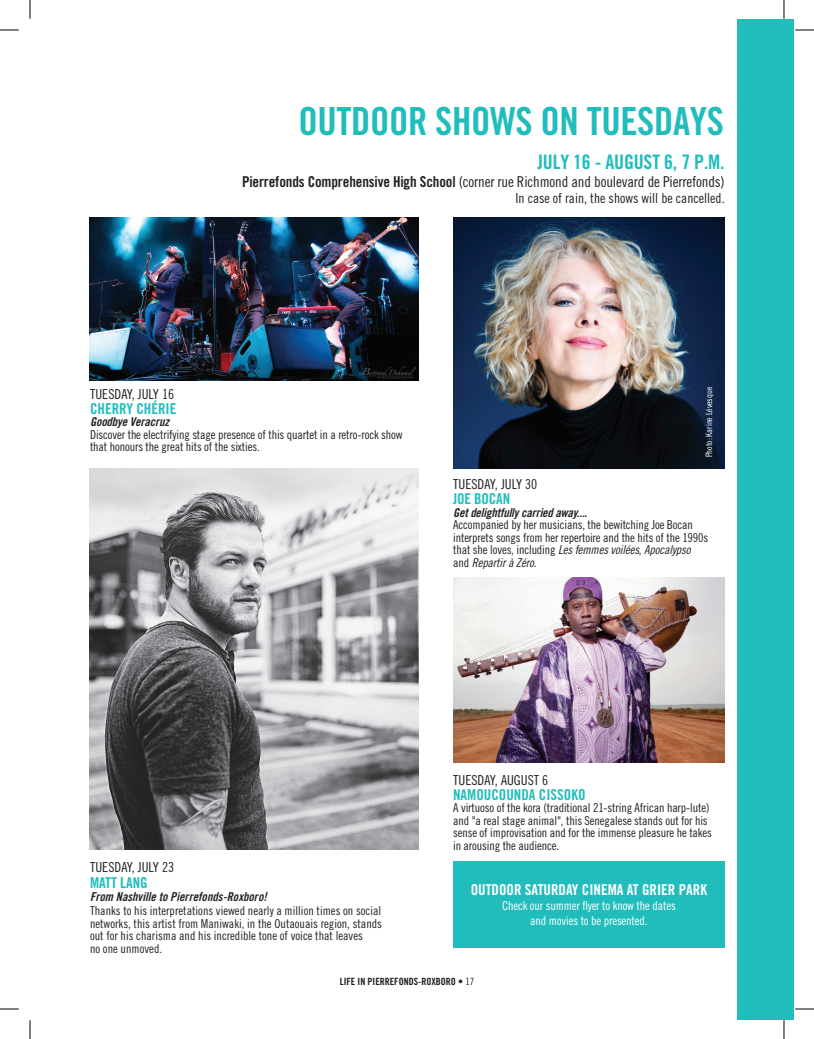
<style>
.page{position:relative;width:814px;height:1039px;background:#fff}
.page>*{position:absolute;margin:0;border:0;box-sizing:border-box;transform-origin:0 0}
.TITRE_section{font:38.75px "Trade Gothic Bold Cond Twenty";letter-spacing:-.01em;color:#21bdbd}
.TITRE_section-2{font:20px "Trade Gothic Bold Cond Twenty";letter-spacing:-.01em;color:#21bdbd}
.TITRE_section-3{font:15px "Trade Gothic Cond Eighteen";letter-spacing:-.01em;color:#231f20}
.sous-titre_gras{font:15px "Trade Gothic Bold Cond Twenty";color:#21bdbd}
.sous-titre_gras-2{font:15px "Trade Gothic Bold Cond Twenty";color:#fff}
.txt{font:13.75px "Trade Gothic Cond Eighteen";color:#231f20}
.txt-2{font:12.25px/12.5px "Trade Gothic Cond Eighteen";letter-spacing:-.01em;color:#231f20}
.txt-3{font:12.25px "Trade Gothic Bold Cond Twenty Obl";letter-spacing:-.01em;color:#231f20}
.txt-4{font:12.25px/15px "Trade Gothic Cond Eighteen";letter-spacing:-.01em;color:#fff;text-align:center}
.t1{font:10px "Trade Gothic Bold Cond Twenty";color:#231f20}
.txt-5{font:8.75px "Trade Gothic Cond Eighteen";color:#fff}
.s1{font-family:"Trade Gothic Bold Cond Twenty"}
.s2{font-family:"Trade Gothic Cond Eighteen Obl"}
.s3{font-family:"Trade Gothic Cond Eighteen"}
</style>
<div class="page">
<div style="left:737px;top:19px;width:56px;height:1000px;background:#21bdbd"></div>
<img style="left:453px;top:577px;width:272px;height:185px">
<div style="left:453px;top:861px;width:272px;height:87px;background:#21bdbd"></div>
<img style="left:453px;top:217px;width:272px;height:251px">
<img style="left:90px;top:217px;width:329px;height:163px">
<img style="left:90px;top:468px;width:329px;height:382px">
<svg style="left:0;top:29px;width:19px;height:2px"></svg>
<svg style="left:795px;top:29px;width:19px;height:2px"></svg>
<svg style="left:0;top:1008px;width:19px;height:2px"></svg>
<svg style="left:795px;top:1008px;width:19px;height:2px"></svg>
<svg style="left:29px;top:0;width:2px;height:19px"></svg>
<svg style="left:29px;top:1020px;width:2px;height:19px"></svg>
<svg style="left:783px;top:0;width:2px;height:19px"></svg>
<svg style="left:783px;top:1020px;width:2px;height:19px"></svg>
<p class="TITRE_section" style="left:298px;top:97px;width:427px">OUTDOOR SHOWS ON TUESDAYS</p>
<p class="TITRE_section-2" style="left:537px;top:150px;width:189px">JULY 16 - AUGUST 6, 7 P.M.</p>
<p class="TITRE_section-3" style="left:242px;top:172px;width:484px"><span class="s1">Pierrefonds Comprehensive High School</span> (corner rue Richmond and boulevard de Pierrefonds)</p>
<p class="txt" style="left:515px;top:190px;width:211px">In case of rain, the shows will be cancelled.</p>
<p class="txt" style="left:90px;top:386px;width:86px">TUESDAY, JULY 16</p>
<p class="sous-titre_gras" style="left:90px;top:399px;width:88px">CHERRY CHÉRIE</p>
<p class="txt-3" style="left:90px;top:414px;width:81px">Goodbye Veracruz</p>
<p class="txt-2" style="left:90px;top:428px;width:314px">Discover the electrifying stage presence of this quartet in a retro-rock show that honours the great hits of the sixties.</p>
<p class="txt-5" style="left:704px;top:457px;width:72px;rotate:-90deg">Photo: Karine Lévesque</p>
<p class="txt" style="left:453px;top:476px;width:86px">TUESDAY, JULY 30</p>
<p class="sous-titre_gras" style="left:453px;top:490px;width:59px">JOE BOCAN</p>
<p class="txt-3" style="left:453px;top:505px;width:136px">Get delightfully carried away....</p>
<p class="txt-2" style="left:453px;top:518px;width:257px">Accompanied by her musicians, the bewitching Joe Bocan interprets songs from her repertoire and the hits of the 1990s that she loves, including <span class="s2">Les femmes voilées</span>, <span class="s2">Apocalypso </span>and <span class="s2">Repartir à Zéro</span>.</p>
<p class="txt" style="left:90px;top:859px;width:86px">TUESDAY, JULY 23</p>
<p class="sous-titre_gras" style="left:90px;top:874px;width:59px">MATT LANG</p>
<p class="txt-3" style="left:90px;top:889px;width:178px">From Nashville to Pierrefonds-Roxboro!</p>
<p class="txt-2" style="left:90px;top:904px;width:293px">Thanks to his interpretations viewed nearly a million times on social networks, this artist from Maniwaki, in the Outaouais region, stands out for his charisma and his incredible tone of voice that leaves<br>no one unmoved.</p>
<p class="txt" style="left:453px;top:772px;width:97px">TUESDAY, AUGUST 6</p>
<p class="sous-titre_gras" style="left:453px;top:785px;width:134px">NAMOUCOUNDA CISSOKO</p>
<p class="txt-2" style="left:453px;top:801px;width:260px">A virtuoso of the kora (traditional 21-string African harp-lute) and "a real stage animal", this Senegalese stands out for his sense of improvisation and for the immense pleasure he takes in arousing the audience.</p>
<p class="sous-titre_gras-2" style="left:471px;top:881px;width:238px">OUTDOOR SATURDAY CINEMA AT GRIER PARK</p>
<p class="txt-4" style="left:502px;top:898px;width:175px">Check our summer flyer to know the dates and movies to be presented.</p>
<p class="t1" style="left:340px;top:975px;width:136px">LIFE IN PIERREFONDS-ROXBORO • <span class="s3">17</span></p>
</div>
